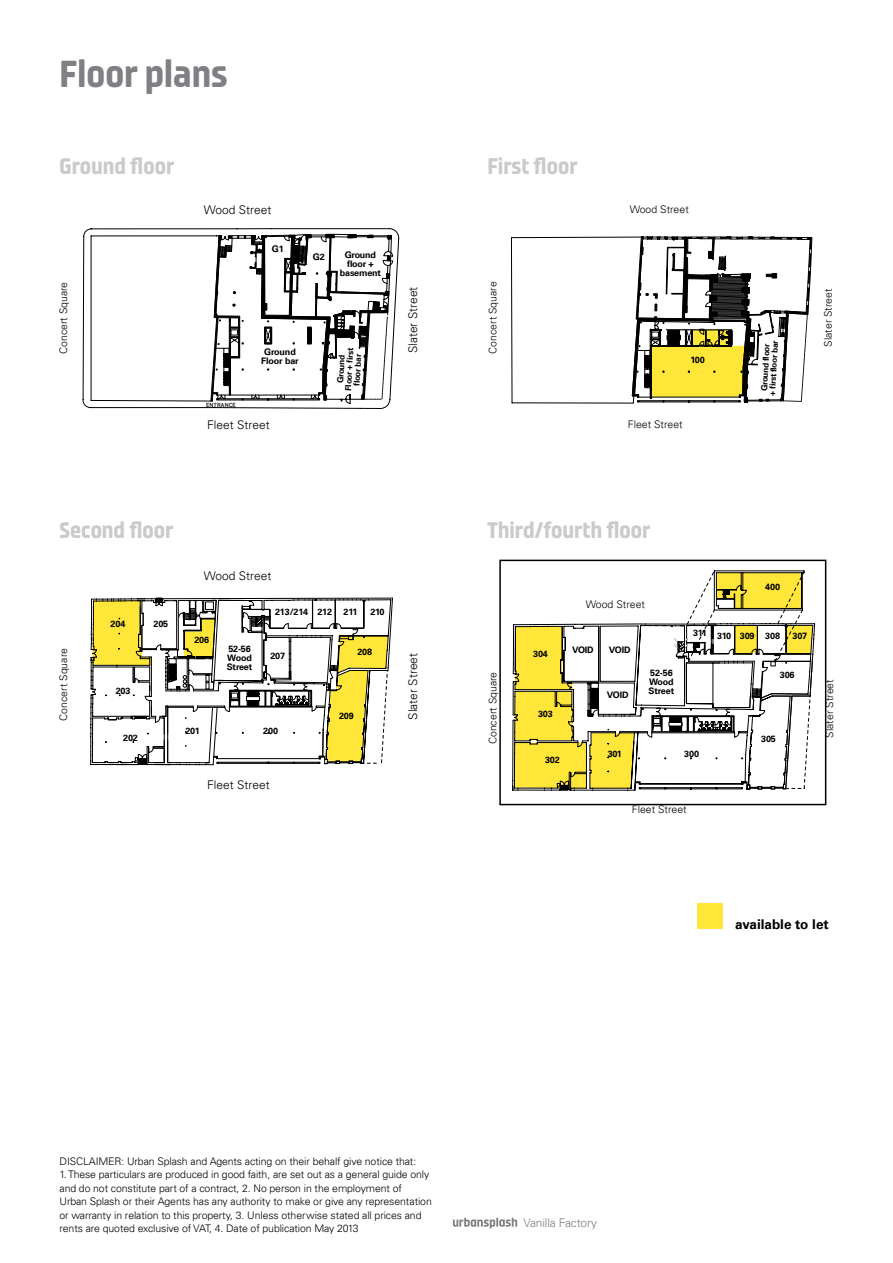
<style>
.page{position:relative;width:893px;height:1263px;background:#fff}
.page>*{position:absolute;margin:0;border:0;box-sizing:border-box;transform-origin:0 0}
.t1{font:700 37.5px "Urban Splash";color:#7e8083}
.t2{font:700 22.5px "Urban Splash";color:#c9cacc}
.t3{font:700 13.5px "Univers LT";color:#000}
.t4{font:300 12px "Univers LT";color:#000}
.t5{font:300 12px "Univers LT";letter-spacing:-.015em;color:#7e8083}
.t6{font:300 10.5px/13.5px "Univers LT";letter-spacing:-.01em;color:#000}
.t7{font:700 9px/9px "Univers LT";letter-spacing:-.015em;color:#000}
.t8{font:8.25px "DIN Mittelschrift";letter-spacing:.05em;color:#000}
.t9{font:700 8.25px/8.2px "Univers LT";color:#000;text-align:center}
.t10{font:5.85px "DIN Mittelschrift";letter-spacing:.05em;color:#000}
</style>
<div class="page">
<svg style="left:453px;top:1218px;width:64px;height:10px"></svg>
<svg style="left:511px;top:237px;width:121px;height:166px"></svg>
<div style="left:499px;top:560px;width:327px;height:245px;border:2px solid #000"></div>
<svg style="left:83px;top:228px;width:316px;height:181px"></svg>
<svg style="left:211px;top:234px;width:182px;height:170px"></svg>
<div style="left:218px;top:399px;width:100px;height:1px;border:1px solid #000"></div>
<div style="left:697px;top:904px;width:26px;height:25px;background:#ffe639"></div>
<svg style="left:514px;top:570px;width:301px;height:234px"></svg>
<div style="left:735px;top:626px;width:22px;height:27px;background:#ffe639"></div>
<svg style="left:632px;top:236px;width:180px;height:167px"></svg>
<svg style="left:693px;top:330px;width:38px;height:16px"></svg>
<svg style="left:90px;top:597px;width:303px;height:168px"></svg>
<h1 class="t1" style="left:60px;top:53px;width:170px">Floor plans</h1>
<h2 class="t2" style="left:60px;top:154px;width:116px">Ground floor</h2>
<p class="t4" style="left:204px;top:202px;width:69px">Wood Street</p>
<p class="t8" style="left:207px;top:207px;width:57px">WOOD STREET</p>
<p class="t7" style="left:272px;top:245px;width:13px">G1</p>
<p class="t7" style="left:313px;top:252px;width:13px">G2</p>
<p class="t7" style="left:340px;top:251px;width:42px;text-align:center">Ground floor + basement</p>
<h2 class="t2" style="left:487px;top:154px;width:92px">First floor</h2>
<p class="t6" style="left:630px;top:202px;width:61px">Wood Street</p>
<p class="t8" style="left:630px;top:209px;width:57px">WOOD STREET</p>
<p class="t8" style="left:58px;top:350px;width:72px;rotate:-90deg">CONCERT SQUARE</p>
<p class="t6" style="left:57px;top:354px;width:74px;rotate:-90deg">Concert Square</p>
<p class="t10" style="left:206px;top:401px;width:31px">ENTRANCE</p>
<p class="t6" style="left:486px;top:354px;width:74px;rotate:-90deg">Concert Square</p>
<p class="t6" style="left:821px;top:347px;width:60px;rotate:-90deg">Slater Street</p>
<p class="t8" style="left:410px;top:345px;width:63px;rotate:-90deg">SLATER STREET</p>
<p class="t4" style="left:406px;top:353px;width:68px;rotate:-90deg">Slater Street</p>
<p class="t7" style="left:261px;top:348px;width:39px;text-align:center">Ground<br>Floor bar</p>
<p class="t9" style="left:336px;top:390px;width:44px;rotate:-87deg">Ground<br>Floor + first floor bar</p>
<p class="t9" style="left:760px;top:395px;width:57px;rotate:-87deg">Ground floor<br>+ first floor bar</p>
<p class="t7" style="left:690px;top:355px;width:16px">100</p>
<p class="t4" style="left:207px;top:417px;width:64px">Fleet Street</p>
<p class="t8" style="left:210px;top:422px;width:58px">FLEET STREET</p>
<p class="t6" style="left:628px;top:417px;width:56px">Fleet Street</p>
<p class="t8" style="left:632px;top:424px;width:58px">FLEET STREET</p>
<h2 class="t2" style="left:60px;top:517px;width:115px">Second floor</h2>
<h2 class="t2" style="left:487px;top:517px;width:164px">Third/fourth floor</h2>
<p class="t6" style="left:57px;top:720px;width:74px;rotate:-90deg">Concert Square</p>
<p class="t7" style="left:111px;top:619px;width:16px">204</p>
<p class="t7" style="left:154px;top:619px;width:16px">205</p>
<p class="t7" style="left:116px;top:687px;width:16px">203</p>
<p class="t7" style="left:123px;top:733px;width:16px">202</p>
<p class="t4" style="left:204px;top:569px;width:69px">Wood Street</p>
<p class="t7" style="left:194px;top:635px;width:16px">206</p>
<p class="t7" style="left:227px;top:644px;width:27px">52-56<br>Wood<br>Street</p>
<p class="t7" style="left:275px;top:607px;width:58px">213/214 212</p>
<p class="t7" style="left:270px;top:651px;width:16px">207</p>
<p class="t7" style="left:370px;top:607px;width:16px">210</p>
<p class="t7" style="left:357px;top:647px;width:16px">208</p>
<p class="t7" style="left:344px;top:607px;width:15px">211</p>
<p class="t7" style="left:185px;top:726px;width:16px">201</p>
<p class="t7" style="left:263px;top:726px;width:16px">200</p>
<p class="t4" style="left:207px;top:778px;width:64px">Fleet Street</p>
<p class="t7" style="left:339px;top:711px;width:16px">209</p>
<p class="t4" style="left:406px;top:720px;width:68px;rotate:-90deg">Slater Street</p>
<p class="t7" style="left:765px;top:583px;width:16px">400</p>
<p class="t6" style="left:586px;top:598px;width:61px">Wood Street</p>
<p class="t7" style="left:572px;top:646px;width:23px">void</p>
<p class="t7" style="left:693px;top:630px;width:40px">311 310</p>
<p class="t7" style="left:792px;top:631px;width:16px">307</p>
<p class="t7" style="left:765px;top:631px;width:16px">308</p>
<p class="t7" style="left:740px;top:631px;width:16px">309</p>
<p class="t7" style="left:609px;top:646px;width:23px">void</p>
<p class="t7" style="left:607px;top:691px;width:23px">void</p>
<p class="t7" style="left:533px;top:649px;width:16px">304</p>
<p class="t7" style="left:649px;top:668px;width:27px">52-56<br>Wood<br>Street</p>
<p class="t7" style="left:780px;top:670px;width:16px">306</p>
<p class="t6" style="left:486px;top:744px;width:74px;rotate:-90deg">Concert Square</p>
<p class="t6" style="left:823px;top:737px;width:60px;rotate:-90deg">Slater Street</p>
<p class="t7" style="left:538px;top:709px;width:16px">303</p>
<p class="t7" style="left:761px;top:734px;width:16px">305</p>
<p class="t7" style="left:545px;top:756px;width:16px">302</p>
<p class="t7" style="left:608px;top:750px;width:16px">301</p>
<p class="t7" style="left:684px;top:750px;width:16px">300</p>
<p class="t6" style="left:632px;top:802px;width:56px">Fleet Street</p>
<p class="t3" style="left:735px;top:916px;width:95px">available to let</p>
<p class="t6" style="left:60px;top:1154px;width:358px">DISCLAIMER: Urban Splash and Agents acting on their behalf give notice that:</p>
<p class="t6" style="left:60px;top:1167px;width:374px">1. These particulars are produced in good faith, are set out as a general guide only and do not constitute part of a contract, 2. No person in the employment of Urban Splash or their Agents has any authority to make or give any representation or warranty in relation to this property, 3. Unless otherwise stated all prices and rents are quoted exclusive of VAT, 4. Date of publication May 2013</p>
<p class="t5" style="left:524px;top:1215px;width:75px">Vanilla Factory</p>
</div>
